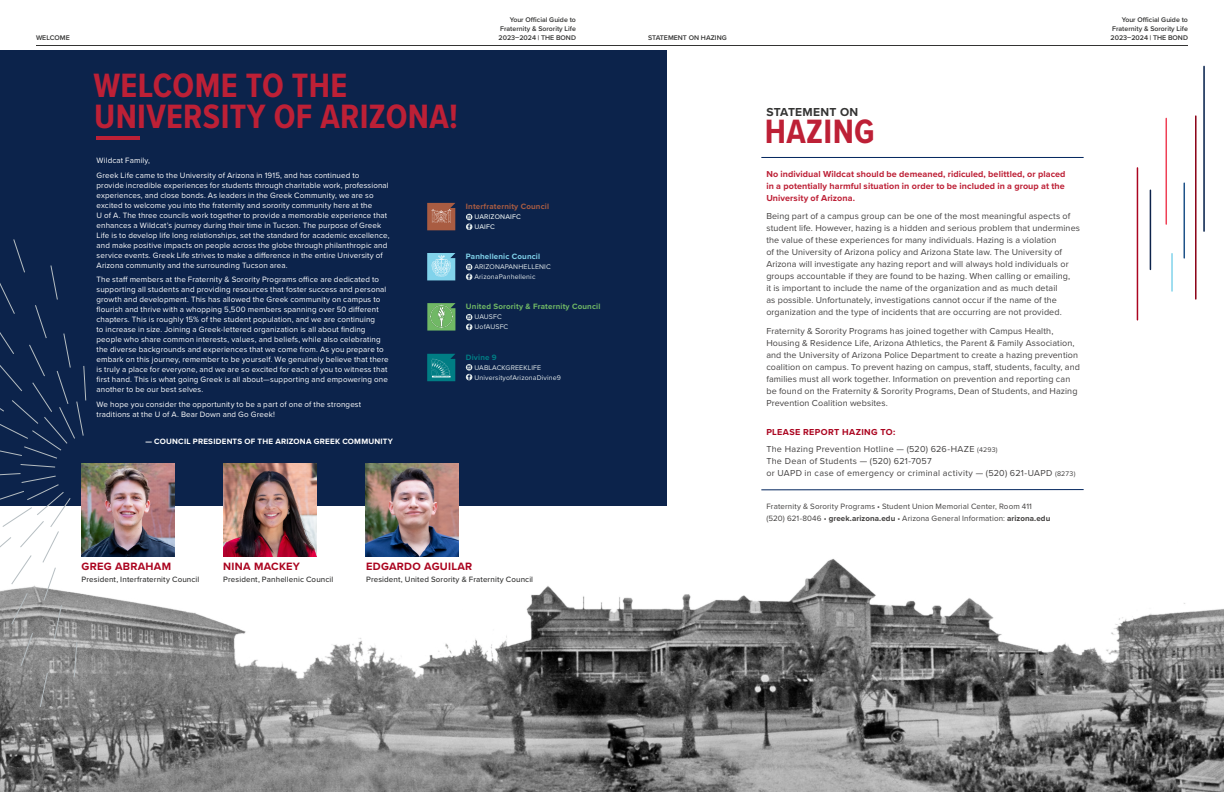
<style>
.page{position:relative;width:1224px;height:792px;background:#fff}
.page>*{position:absolute;margin:0;border:0;box-sizing:border-box;transform-origin:0 0}
.t1{font:700 35px/31px "Proxima Nova Cond";letter-spacing:.01em;color:#bd2036}
.t2{font:700 12px "Proxima Nova";letter-spacing:.025em;color:#343433}
.t3{font:700 11px "Proxima Nova";letter-spacing:.025em;color:#ab0520}
.t4{font:9px/12px "Proxima Nova";letter-spacing:.01em;color:#444242}
.t5{font:9px/16.5px "Proxima Nova";letter-spacing:.03em;color:#434141}
.t6{font:700 9px/12px "Proxima Nova";letter-spacing:.01em;color:#bd2036;text-align:justify}
.t7{font:8px/10px "Proxima Nova";letter-spacing:.015em;color:#fff}
.t8{font:8px/12.5px "Proxima Nova";letter-spacing:.015em;color:#42403f}
.t9{font:500 8px "Proxima Nova";letter-spacing:.015em;color:#343433}
.t10{font:700 8px "Proxima Nova";letter-spacing:.03em;color:#fff}
.t11{font:700 8px "Proxima Nova";letter-spacing:.02em;color:#70b865}
.t12{font:700 8px "Proxima Nova";letter-spacing:.02em;color:#a95c42}
.t13{font:700 8px "Proxima Nova";letter-spacing:.02em;color:#81d3eb}
.t14{font:700 8px "Proxima Nova";letter-spacing:.02em;color:#007d84}
.t15{font:600 7px/9px "Proxima Nova";color:#343433;text-align:justify}
.t16{font:7px/10px "Proxima Nova";letter-spacing:.02em;color:#e2e9eb}
.t17{font:500 7px/10px "Proxima Nova";letter-spacing:.02em;color:#e2e9eb}
.s1{font-weight:700;color:#ab0520}
.s2{font-size:7px}
.s3{font-weight:700}
</style>
<div class="page">
<img style="left:0;top:539px;width:1224px;height:253px">
<hr style="left:761px;top:157px;width:323px;height:1px;background:#00245d">
<hr style="left:761px;top:489px;width:323px;height:1px;background:#00245d">
<div style="left:0;top:50px;width:667px;height:456px;background:#0c234b"></div>
<svg style="left:466px;top:264px;width:6px;height:16px"></svg>
<svg style="left:427px;top:253px;width:28px;height:27px"></svg>
<svg style="left:466px;top:364px;width:6px;height:16px"></svg>
<svg style="left:427px;top:354px;width:28px;height:27px"></svg>
<svg style="left:466px;top:214px;width:6px;height:16px"></svg>
<svg style="left:427px;top:203px;width:28px;height:27px"></svg>
<hr style="left:96px;top:136px;width:43px;height:4px;background:#bd2036">
<hr style="left:36px;top:45px;width:1152px;height:1px;background:#343433">
<img style="left:86px;top:463px;width:88px;height:94px">
<img style="left:224px;top:463px;width:93px;height:94px">
<img style="left:366px;top:463px;width:93px;height:94px">
<svg style="left:466px;top:314px;width:6px;height:16px"></svg>
<svg style="left:427px;top:303px;width:28px;height:28px"></svg>
<img style="left:427px;top:305px;width:28px;height:24px">
<svg style="left:0;top:239px;width:86px;height:469px"></svg>
<hr style="left:1150px;top:190px;width:1px;height:79px;background:#0c234b">
<hr style="left:1166px;top:118px;width:1px;height:106px;background:#ef4056">
<hr style="left:1184px;top:183px;width:1px;height:75px;background:#1e5288">
<hr style="left:1171px;top:254px;width:2px;height:37px;background:#81d3eb">
<hr style="left:1195px;top:116px;width:2px;height:183px;background:#8b0015">
<hr style="left:1203px;top:66px;width:2px;height:165px;background:#001c48">
<hr style="left:1137px;top:168px;width:1px;height:152px;background:#ab0520">
<p class="t15" style="left:500px;top:15px;width:77px;text-align:right">Your Official Guide to<br>Fraternity &amp; Sorority Life</p>
<p class="t15" style="left:36px;top:33px;width:35px">WELCOME</p>
<p class="t15" style="left:499px;top:33px;width:79px">2023–2024 | THE BOND</p>
<p class="t15" style="left:648px;top:33px;width:80px">STATEMENT ON HAZING</p>
<h1 class="t1" style="left:93px;top:69px;width:366px">WELCOME TO THE<br>UNIVERSITY OF ARIZONA!</h1>
<p class="t7" style="left:97px;top:153px;width:264px;line-height:14.5px">Wildcat Family,<br>Greek Life came to the University of Arizona in 1915, and has continued to</p>
<p class="t7" style="left:97px;top:180px;width:294px">provide incredible experiences for students through charitable work, professional experiences, and close bonds. As leaders in the Greek Community, we are so excited to welcome you into the fraternity and sorority community here at the<br>U of A. The three councils work together to provide a memorable experience that enhances a Wildcat’s journey during their time in Tucson. The purpose of Greek Life is to develop life long relationships, set the standard for academic excellence, and make positive impacts on people across the globe through philanthropic and service events. Greek Life strives to make a difference in the entire University of Arizona community and the surrounding Tucson area.</p>
<p class="t7" style="left:97px;top:274px;width:294px">The staff members at the Fraternity &amp; Sorority Programs office are dedicated to supporting all students and providing resources that foster success and personal growth and development. This has allowed the Greek community on campus to flourish and thrive with a whopping 5,500 members spanning over 50 different chapters. This is roughly 15% of the student population, and we are continuing<br>to increase in size. Joining a Greek-lettered organization is all about finding people who share common interests, values, and beliefs, while also celebrating the diverse backgrounds and experiences that we come from. As you prepare to embark on this journey, remember to be yourself. We genuinely believe that there is truly a place for everyone, and we are so excited for each of you to witness that first hand. This is what going Greek is all about—supporting and empowering one another to be our best selves.</p>
<p class="t7" style="left:97px;top:399px;width:266px">We hope you consider the opportunity to be a part of one of the strongest traditions at the U of A. Bear Down and Go Greek!</p>
<p class="t10" style="left:145px;top:436px;width:249px">— COUNCIL PRESIDENTS OF THE ARIZONA GREEK COMMUNITY</p>
<p class="t12" style="left:466px;top:201px;width:85px">Interfraternity Council</p>
<p class="t17" style="left:475px;top:212px;width:48px">UARIZONAIFC<br>UAIFC</p>
<p class="t13" style="left:466px;top:251px;width:76px">Panhellenic Council</p>
<p class="t16" style="left:474px;top:262px;width:78px">ARIZONAPANHELLENIC<br>ArizonaPanhellenic</p>
<p class="t11" style="left:466px;top:301px;width:136px">United Sorority &amp; Fraternity Council</p>
<p class="t16" style="left:475px;top:312px;width:35px">UAUSFC<br>UofAUSFC</p>
<p class="t14" style="left:466px;top:351px;width:32px">Divine 9</p>
<p class="t16" style="left:474px;top:362px;width:88px">UABLACKGREEKLIFE<br>UniversityofArizonaDivine9</p>
<h3 class="t3" style="left:82px;top:558px;width:91px">GREG ABRAHAM</h3>
<p class="t9" style="left:82px;top:573px;width:119px">President, Interfraternity Council</p>
<h3 class="t3" style="left:223px;top:558px;width:78px">NINA MACKEY</h3>
<p class="t9" style="left:223px;top:573px;width:112px">President, Panhellenic Council</p>
<h3 class="t3" style="left:366px;top:558px;width:108px">EDGARDO AGUILAR</h3>
<p class="t9" style="left:366px;top:573px;width:168px">President, United Sorority &amp; Fraternity Council</p>
<h2 class="t2" style="left:766px;top:103px;width:94px">STATEMENT ON</h2>
<h1 class="t1" style="left:765px;top:115px;width:111px">HAZING</h1>
<p class="t6" style="left:766px;top:167px;width:301px">No individual Wildcat should be demeaned, ridiculed, belittled, or placed in a potentially harmful situation in order to be included in a group at the University of Arizona.</p>
<p class="t4" style="left:766px;top:210px;width:315px">Being part of a campus group can be one of the most meaningful aspects of student life. However, hazing is a hidden and serious problem that undermines the value of these experiences for many individuals. Hazing is a violation<br>of the University of Arizona policy and Arizona State law. The University of Arizona will investigate any hazing report and will always hold individuals or groups accountable if they are found to be hazing. When calling or emailing,<br>it is important to include the name of the organization and as much detail<br>as possible. Unfortunately, investigations cannot occur if the name of the organization and the type of incidents that are occurring are not provided.</p>
<p class="t4" style="left:766px;top:324px;width:315px">Fraternity &amp; Sorority Programs has joined together with Campus Health, Housing &amp; Residence Life, Arizona Athletics, the Parent &amp; Family Association, and the University of Arizona Police Department to create a hazing prevention coalition on campus. To prevent hazing on campus, staff, students, faculty, and families must all work together. Information on prevention and reporting can be found on the Fraternity &amp; Sorority Programs, Dean of Students, and Hazing Prevention Coalition websites.</p>
<p class="t5" style="left:766px;top:423px;width:233px"><span class="s1">PLEASE REPORT HAZING TO:<br></span>The Hazing Prevention Hotline — (520) 626-HAZE <span class="s2">(4293)</span></p>
<p class="t5" style="left:766px;top:454px;width:311px;line-height:12px">The Dean of Students — (520) 621-7057<br>or UAPD in case of emergency or criminal activity — (520) 621-UAPD <span class="s2">(8273)</span></p>
<p class="t8" style="left:766px;top:499px;width:285px">Fraternity &amp; Sorority Programs • Student Union Memorial Center, Room 411 (520) 621-8046 • <span class="s3">greek.arizona.edu</span> • Arizona General Information: <span class="s3">arizona.edu</span></p>
<p class="t15" style="left:1111px;top:15px;width:79px;text-indent:11px">Your Official Guide to Fraternity &amp; Sorority Life 2023–2024 | THE BOND</p>
</div>
